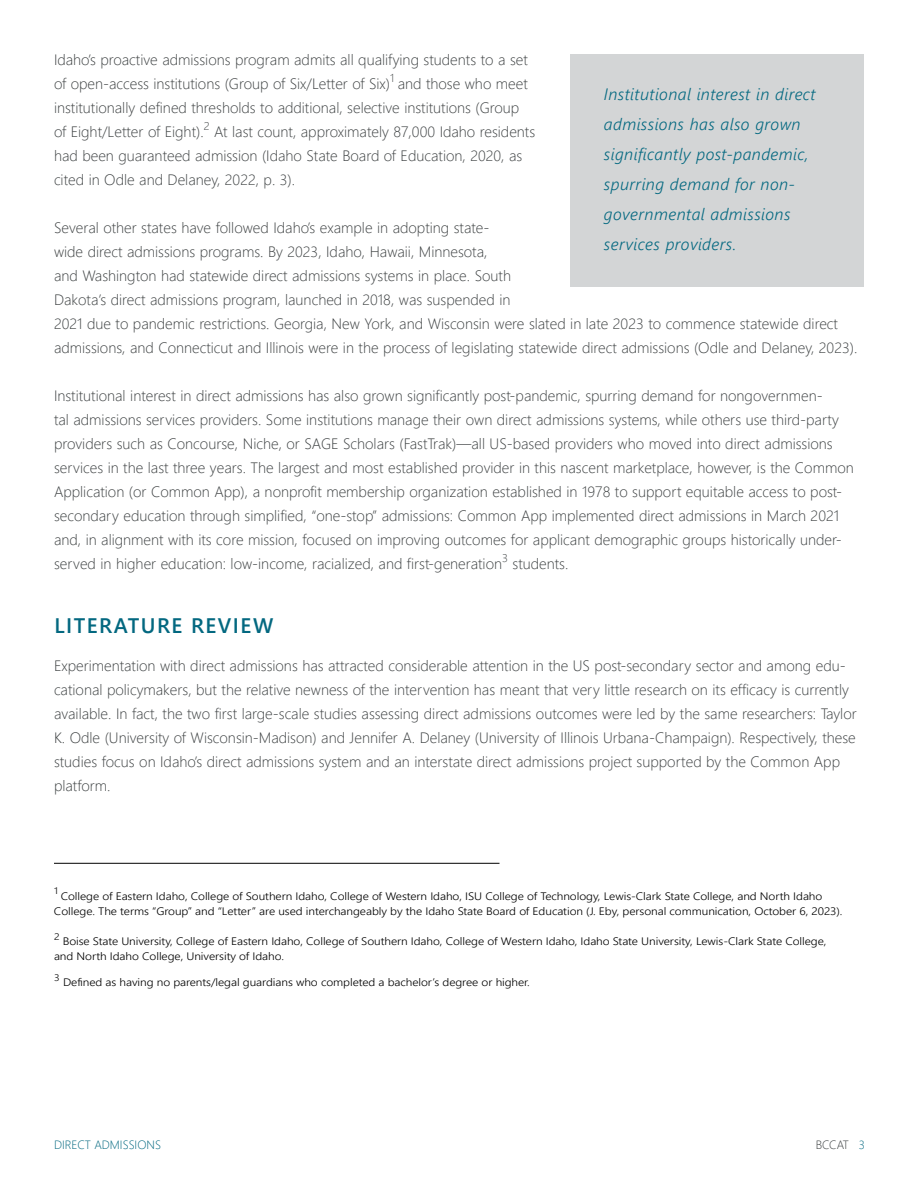
<style>
.page{position:relative;width:918px;height:1188px;background:#fff}
.page>*{position:absolute;margin:0;border:0;box-sizing:border-box;transform-origin:0 0}
.t1{font:600 21px "Segoe UI";letter-spacing:.07em;color:#036880}
.t2{font:italic 300 16.5px/30px "Segoe UI";letter-spacing:.025em;color:#036880}
.t3{font:300 15px/24px "Segoe UI";color:#3b3f40}
.t4{font:300 12px "Segoe UI";color:#036880}
.t5{font:300 12px "Segoe UI";letter-spacing:-.02em;color:#3b3f40}
.t6{font:300 10.8px/15px "Segoe UI";letter-spacing:-.005em;color:#000;scale:1.11 1}
.t7{font:300 9.45px "Segoe UI";color:#000;scale:1.11 1}
.s1{color:#036880}
</style>
<div class="page">
<hr style="left:54px;top:863px;width:446px;height:1px;background:#000">
<div style="left:570px;top:54px;width:294px;height:232px;background:#d3d5d6"></div>
<p class="t3" style="left:54px;top:46px;width:483px">Idaho’s proactive admissions program admits all qualifying students to a set of open-access institutions (Group of Six/Letter of Six)<sup>1</sup> and those who meet institutionally defined thresholds to additional, selective institutions (Group of Eight/Letter of Eight).<sup>2</sup> At last count, approximately 87,000 Idaho residents had been guaranteed admission (Idaho State Board of Education, 2020, as cited in Odle and Delaney, 2022, p. 3).</p>
<p class="t3" style="left:54px;top:214px;width:805px">Several other states have followed Idaho’s example in adopting state-<br>wide direct admissions programs. By 2023, Idaho, Hawaii, Minnesota,<br>and Washington had statewide direct admissions systems in place. South<br>Dakota’s direct admissions program, launched in 2018, was suspended in<br>2021 due to pandemic restrictions. Georgia, New York, and Wisconsin were slated in late 2023 to commence statewide direct admissions, and Connecticut and Illinois were in the process of legislating statewide direct admissions (Odle and Delaney, 2023).</p>
<p class="t3" style="left:54px;top:382px;width:801px">Institutional interest in direct admissions has also grown significantly post-pandemic, spurring demand for nongovernmen-<br>tal admissions services providers. Some institutions manage their own direct admissions systems, while others use third-party providers such as Concourse, Niche, or SAGE Scholars (FastTrak)—all US-based providers who moved into direct admissions services in the last three years. The largest and most established provider in this nascent marketplace, however, is the Common Application (or Common App), a nonprofit membership organization established in 1978 to support equitable access to post&shy;secondary education through simplified, “one-stop” admissions: Common App implemented direct admissions in March 2021 and, in alignment with its core mission, focused on improving outcomes for applicant demographic groups historically under&shy;served in higher education: low-income, racialized, and first-generation<sup>3</sup> students.</p>
<p class="t2" style="left:604px;top:76px;width:213px">Institutional interest in direct admissions has also grown significantly post-pandemic, spurring demand for non&shy;governmental admissions services providers.</p>
<h1 class="t1" style="left:54px;top:606px;width:221px">LITERATURE REVIEW</h1>
<p class="t3" style="left:54px;top:652px;width:804px">Experimentation with direct admissions has attracted considerable attention in the US post-secondary sector and among edu&shy;cational policymakers, but the relative newness of the intervention has meant that very little research on its efficacy is currently available. In fact, the two first large-scale studies assessing direct admissions outcomes were led by the same researchers: Taylor K. Odle (University of Wisconsin-Madison) and Jennifer A. Delaney (University of Illinois Urbana-Champaign). Respectively, these studies focus on Idaho’s direct admissions system and an interstate direct admissions project supported by the Common App platform.</p>
<p class="t7" style="left:54px;top:882px;width:5px">1</p>
<p class="t6" style="left:54px;top:887px;width:712px;text-indent:7px">College of Eastern Idaho, College of Southern Idaho, College of Western Idaho, ISU College of Technology, Lewis-Clark State College, and North Idaho<br>College. The terms “Group” and “Letter” are used interchangeably by the Idaho State Board of Education (J. Eby, personal communication, October 6, 2023).</p>
<p class="t7" style="left:54px;top:927px;width:6px">2</p>
<p class="t6" style="left:54px;top:933px;width:697px;text-indent:9px">Boise State University, College of Eastern Idaho, College of Southern Idaho, College of Western Idaho, Idaho State University, Lewis-Clark State College, and North Idaho College, University of Idaho.</p>
<p class="t7" style="left:54px;top:969px;width:6px">3</p>
<p class="t6" style="left:63px;top:974px;width:422px">Defined as having no parents/legal guardians who completed a bachelor’s degree or higher.</p>
<p class="t4" style="left:54px;top:1134px;width:108px">DIRECT ADMISSIONS</p>
<p class="t5" style="left:816px;top:1134px;width:51px">BCCAT <span class="s1">3</span></p>
</div>
